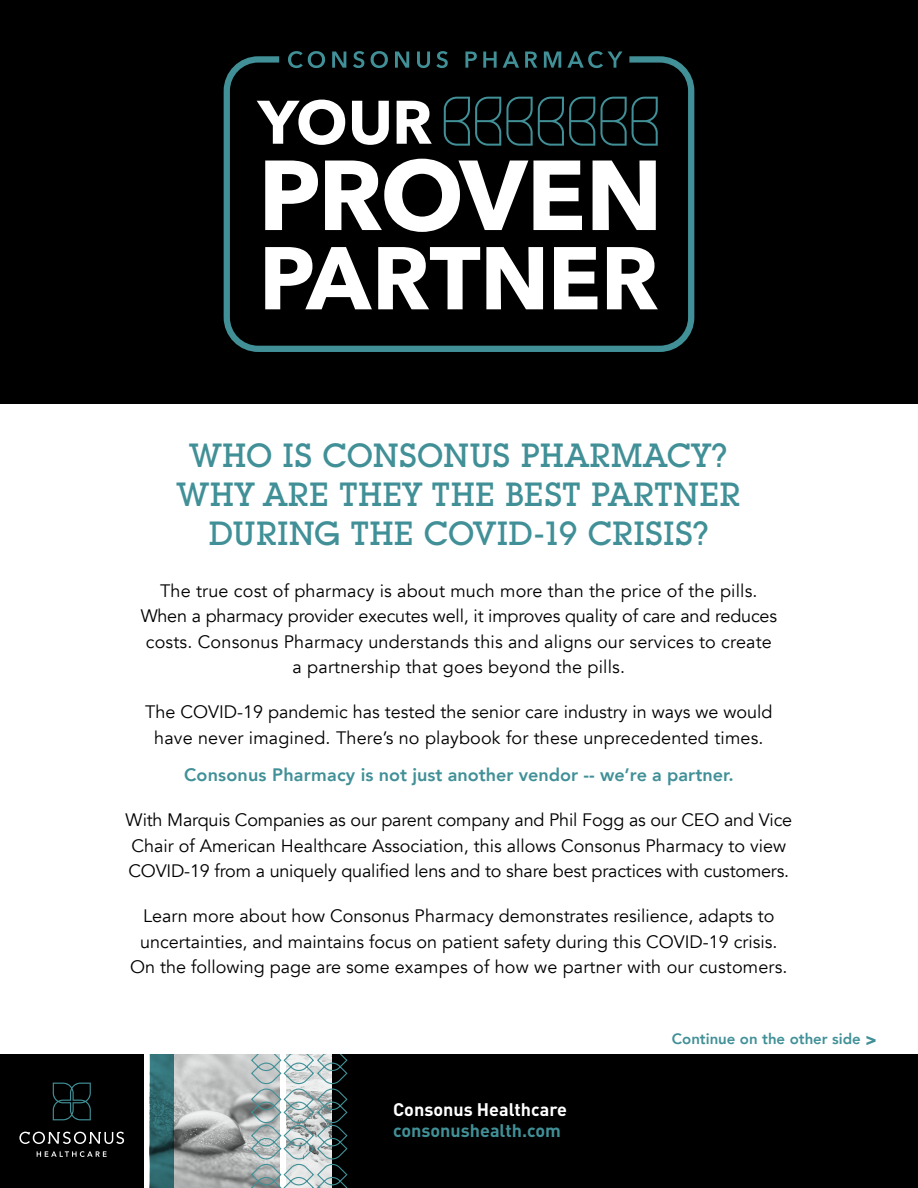
<style>
.page{position:relative;width:918px;height:1188px;background:#fff}
.page>*{position:absolute;margin:0;border:0;box-sizing:border-box;transform-origin:0 0}
.t1{font:500 33px/39px "Lubalin Graph IT Cby BT";color:#419097;text-align:center}
.t2{font:18px/25.5px "Avenir";color:#000;text-align:center}
.t3{font:800 18px "Avenir";color:#419097}
.t4{font:700 18px "DIN";color:#fff}
.t5{font:700 18px "DIN";color:#419097}
.t6{font:800 15px "Avenir";color:#419097}
.s1{font-weight:900;font-size:18px}
</style>
<div class="page">
<div style="left:332px;top:1054px;width:586px;height:134px;background:#000"></div>
<div style="left:0;top:1054px;width:144px;height:134px;background:#000"></div>
<svg style="left:53px;top:1083px;width:38px;height:37px"></svg>
<svg style="left:37px;top:1151px;width:70px;height:6px"></svg>
<svg style="left:19px;top:1132px;width:105px;height:12px"></svg>
<img style="left:150px;top:1054px;width:100px;height:134px">
<svg style="left:250px;top:1054px;width:98px;height:134px"></svg>
<div style="left:0;top:0;width:918px;height:403px;background:#000"></div>
<svg style="left:224px;top:56px;width:470px;height:296px"></svg>
<svg style="left:265px;top:161px;width:53px;height:69px"></svg>
<svg style="left:325px;top:159px;width:257px;height:73px"></svg>
<svg style="left:593px;top:161px;width:63px;height:69px"></svg>
<svg style="left:257px;top:100px;width:88px;height:45px"></svg>
<svg style="left:352px;top:101px;width:37px;height:44px"></svg>
<svg style="left:397px;top:101px;width:35px;height:43px"></svg>
<svg style="left:265px;top:247px;width:107px;height:62px"></svg>
<svg style="left:378px;top:247px;width:102px;height:62px"></svg>
<svg style="left:486px;top:247px;width:57px;height:62px"></svg>
<svg style="left:554px;top:247px;width:43px;height:62px"></svg>
<svg style="left:607px;top:247px;width:51px;height:62px"></svg>
<svg style="left:444px;top:97px;width:214px;height:49px"></svg>
<svg style="left:288px;top:51px;width:37px;height:17px"></svg>
<svg style="left:332px;top:52px;width:14px;height:16px"></svg>
<svg style="left:353px;top:51px;width:11px;height:17px"></svg>
<svg style="left:371px;top:51px;width:17px;height:17px"></svg>
<svg style="left:395px;top:52px;width:14px;height:16px"></svg>
<svg style="left:417px;top:52px;width:13px;height:16px"></svg>
<svg style="left:436px;top:51px;width:12px;height:17px"></svg>
<svg style="left:465px;top:52px;width:12px;height:16px"></svg>
<svg style="left:483px;top:52px;width:14px;height:16px"></svg>
<svg style="left:503px;top:52px;width:16px;height:16px"></svg>
<svg style="left:525px;top:52px;width:12px;height:16px"></svg>
<svg style="left:544px;top:52px;width:17px;height:16px"></svg>
<svg style="left:567px;top:51px;width:55px;height:17px"></svg>
<h1 class="t1" style="left:177px;top:436px;width:565px">WHO IS CONSONUS PHARMACY?<br>WHY ARE THEY THE BEST PARTNER<br>DURING THE COVID-19 CRISIS?</h1>
<p class="t2" style="left:141px;top:578px;width:638px">The true cost of pharmacy is about much more than the price of the pills.<br>When a pharmacy provider executes well, it improves quality of care and reduces costs. Consonus Pharmacy understands this and aligns our services to create a partnership that goes beyond the pills.</p>
<p class="t2" style="left:145px;top:700px;width:629px">The COVID-19 pandemic has tested the senior care industry in ways we would have never imagined. There’s no playbook for these unprecedented times.</p>
<p class="t3" style="left:184px;top:761px;width:551px">Consonus Pharmacy is not just another vendor -- we’re a partner.</p>
<p class="t2" style="left:125px;top:808px;width:668px;text-align:left">With Marquis Companies as our parent company and Phil Fogg as our CEO and Vice<br>Chair of American Healthcare Association, this allows Consonus Pharmacy to view<br>COVID-19 from a uniquely qualified lens and to share best practices with customers.</p>
<p class="t2" style="left:130px;top:904px;width:659px">Learn more about how Consonus Pharmacy demonstrates resilience, adapts to uncertainties, and maintains focus on patient safety during this COVID-19 crisis.<br>On the following page are some exampes of how we partner with our customers.</p>
<p class="t4" style="left:393px;top:1098px;width:175px">Consonus Healthcare</p>
<p class="t5" style="left:393px;top:1119px;width:169px">consonushealth.com</p>
<p class="t6" style="left:672px;top:1027px;width:207px">Continue on the other side <span class="s1">&gt;</span></p>
</div>
